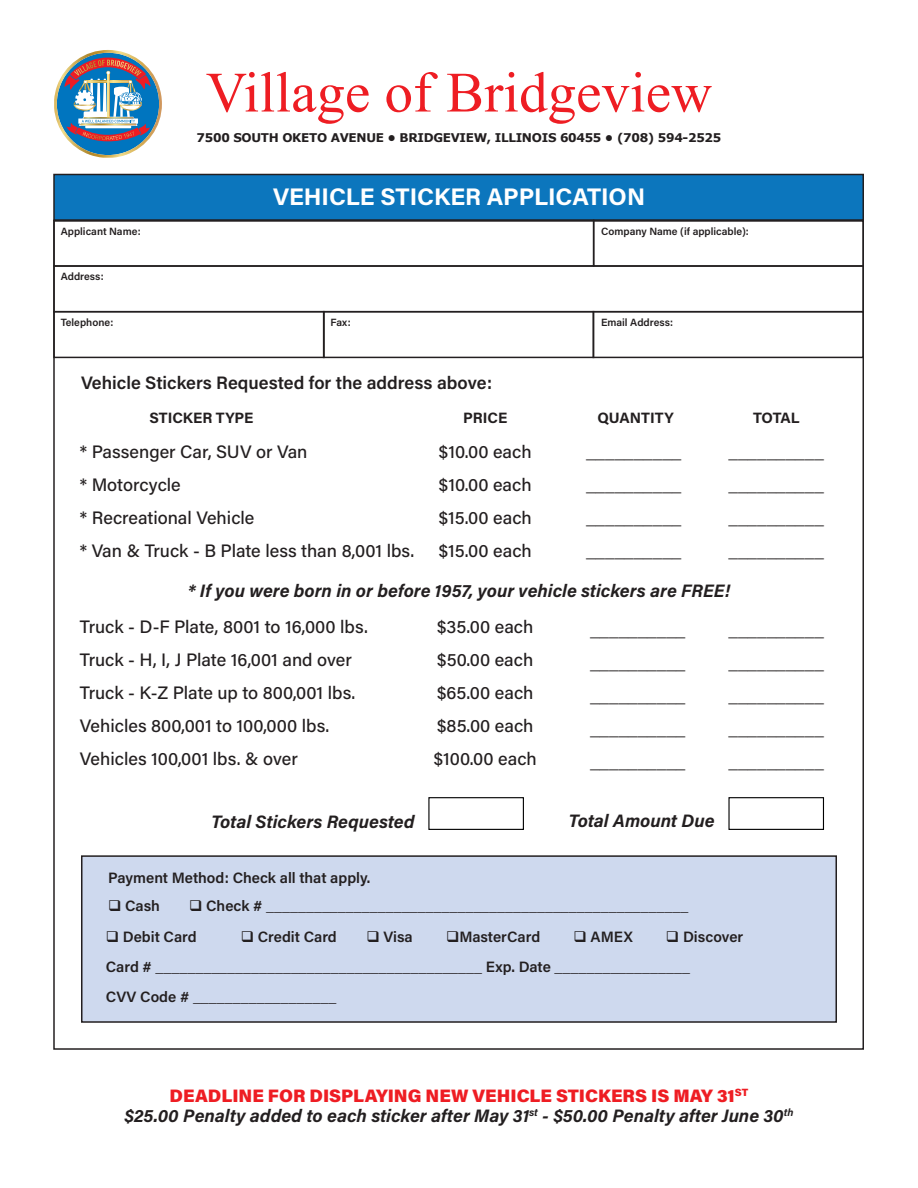
<style>
.page{position:relative;width:918px;height:1188px;background:#fff}
.page>*{position:absolute;margin:0;border:0;box-sizing:border-box;transform-origin:0 0}
.t1{font:57px "Times New Roman";color:#ee1d23}
.t2{font:700 24px "Acumin Pro";letter-spacing:-.005em;color:#fff}
.t3{font:500 18px "Acumin Pro";color:#231f20}
.t4{font:700 18px "Acumin Pro";color:#231f20}
.t5{font:italic 700 18px "Acumin Pro";color:#231f20}
.t6{font:900 18px "Acumin Pro";color:#ee1d23}
.t7{font:600 18px "Acumin Pro";color:#231f20}
.t8{font:600 15px "Acumin Pro";color:#231f20}
.t9{font:700 15px "Acumin Pro";letter-spacing:-.005em;color:#231f20}
.t10{font:700 12px "Verdana";letter-spacing:-.025em;color:#231f20}
.t11{font:600 10.5px "Acumin Pro";color:#231f20}
</style>
<div class="page">
<div style="left:54px;top:174px;width:809px;height:46px;background:#0c76bd"></div>
<div style="left:53px;top:311px;width:272px;height:47px;border:2px solid #231f20"></div>
<div style="left:323px;top:311px;width:271px;height:47px;border:2px solid #231f20"></div>
<div style="left:593px;top:311px;width:271px;height:47px;border:2px solid #231f20"></div>
<div style="left:53px;top:265px;width:811px;height:47px;border:2px solid #231f20"></div>
<div style="left:82px;top:856px;width:754px;height:166px;background:#ced9ee"></div>
<div style="left:81px;top:855px;width:756px;height:168px;border:2px solid #231f20"></div>
<div style="left:53px;top:174px;width:811px;height:47px;border:2px solid #231f20"></div>
<div style="left:57px;top:53px;width:102px;height:102px;background:#0075bf;border-radius:50%"></div>
<img style="left:57px;top:50px;width:102px;height:36px">
<img style="left:54px;top:86px;width:36px;height:69px">
<img style="left:126px;top:86px;width:36px;height:69px">
<img style="left:90px;top:152px;width:36px;height:6px">
<img style="left:64px;top:58px;width:87px;height:83px">
<div style="left:728px;top:797px;width:96px;height:33px;border:1px solid #000"></div>
<div style="left:428px;top:797px;width:96px;height:33px;border:1px solid #000"></div>
<p class="t1" style="left:206px;top:52px;width:508px">Village of Bridgeview</p>
<p class="t10" style="left:197px;top:130px;width:526px">7500 SOUTH OKETO AVENUE • BRIDGEVIEW, ILLINOIS 60455 • (708) 594-2525</p>
<p class="t2" style="left:273px;top:180px;width:374px">VEHICLE STICKER APPLICATION</p>
<p class="t11" style="left:601px;top:224px;width:149px">Company Name (if applicable):</p>
<p class="t11" style="left:61px;top:224px;width:81px">Applicant Name:</p>
<p class="t11" style="left:61px;top:269px;width:44px">Address:</p>
<p class="t11" style="left:61px;top:315px;width:54px">Telephone:</p>
<p class="t11" style="left:331px;top:315px;width:22px">Fax:</p>
<p class="t11" style="left:601px;top:315px;width:74px">Email Address:</p>
<p class="t7" style="left:81px;top:370px;width:413px">Vehicle Stickers Requested for the address above:</p>
<p class="t9" style="left:149px;top:407px;width:106px">STICKER TYPE</p>
<p class="t9" style="left:463px;top:407px;width:46px">PRICE</p>
<p class="t9" style="left:597px;top:407px;width:78px">QUANTITY</p>
<p class="t9" style="left:753px;top:407px;width:48px">TOTAL</p>
<p class="t3" style="left:80px;top:439px;width:229px">* Passenger Car, SUV or Van</p>
<p class="t3" style="left:80px;top:472px;width:102px">* Motorcycle</p>
<p class="t3" style="left:80px;top:505px;width:176px">* Recreational Vehicle</p>
<p class="t3" style="left:80px;top:538px;width:336px">* Van &amp; Truck - B Plate less than 8,001 lbs.</p>
<p class="t3" style="left:439px;top:439px;width:94px">$10.00 each</p>
<p class="t3" style="left:439px;top:472px;width:94px">$10.00 each</p>
<p class="t3" style="left:439px;top:505px;width:95px">$15.00 each</p>
<p class="t3" style="left:439px;top:538px;width:95px">$15.00 each</p>
<p class="t4" style="left:586px;top:439px;width:97px">__________</p>
<p class="t4" style="left:586px;top:472px;width:97px">__________</p>
<p class="t4" style="left:586px;top:505px;width:97px">__________</p>
<p class="t4" style="left:586px;top:538px;width:97px">__________</p>
<p class="t4" style="left:729px;top:439px;width:97px">__________</p>
<p class="t4" style="left:729px;top:472px;width:97px">__________</p>
<p class="t4" style="left:729px;top:505px;width:97px">__________</p>
<p class="t4" style="left:729px;top:538px;width:97px">__________</p>
<p class="t5" style="left:188px;top:578px;width:544px">* If you were born in or before 1957, your vehicle stickers are FREE!</p>
<p class="t3" style="left:80px;top:614px;width:289px">Truck - D-F Plate, 8001 to 16,000 lbs.</p>
<p class="t3" style="left:80px;top:647px;width:274px">Truck - H, I, J Plate 16,001 and over</p>
<p class="t3" style="left:80px;top:680px;width:277px">Truck - K-Z Plate up to 800,001 lbs.</p>
<p class="t3" style="left:80px;top:713px;width:251px">Vehicles 800,001 to 100,000 lbs.</p>
<p class="t3" style="left:80px;top:746px;width:219px">Vehicles 100,001 lbs. &amp; over</p>
<p class="t3" style="left:437px;top:614px;width:98px">$35.00 each</p>
<p class="t3" style="left:437px;top:647px;width:98px">$50.00 each</p>
<p class="t3" style="left:437px;top:680px;width:98px">$65.00 each</p>
<p class="t3" style="left:437px;top:713px;width:98px">$85.00 each</p>
<p class="t3" style="left:434px;top:746px;width:105px">$100.00 each</p>
<p class="t4" style="left:590px;top:617px;width:97px">__________</p>
<p class="t4" style="left:590px;top:650px;width:97px">__________</p>
<p class="t4" style="left:590px;top:683px;width:97px">__________</p>
<p class="t4" style="left:590px;top:716px;width:97px">__________</p>
<p class="t4" style="left:590px;top:749px;width:97px">__________</p>
<p class="t4" style="left:729px;top:617px;width:97px">__________</p>
<p class="t4" style="left:729px;top:650px;width:97px">__________</p>
<p class="t4" style="left:729px;top:683px;width:97px">__________</p>
<p class="t4" style="left:729px;top:716px;width:97px">__________</p>
<p class="t4" style="left:729px;top:749px;width:97px">__________</p>
<p class="t5" style="left:211px;top:809px;width:205px">Total Stickers Requested</p>
<p class="t5" style="left:569px;top:808px;width:147px">Total Amount Due</p>
<p class="t8" style="left:108px;top:867px;width:264px">Payment Method: Check all that apply.</p>
<p class="t8" style="left:108px;top:895px;width:53px">❑ Cash</p>
<p class="t8" style="left:189px;top:895px;width:501px">❑ Check # _____________________________________________________</p>
<p class="t8" style="left:106px;top:926px;width:92px">❑ Debit Card</p>
<p class="t8" style="left:241px;top:926px;width:98px">❑ Credit Card</p>
<p class="t8" style="left:366px;top:926px;width:48px">❑ Visa</p>
<p class="t8" style="left:446px;top:926px;width:96px">❑MasterCard</p>
<p class="t8" style="left:574px;top:926px;width:61px">❑ AMEX</p>
<p class="t8" style="left:666px;top:926px;width:79px">❑ Discover</p>
<p class="t8" style="left:106px;top:956px;width:586px">Card # _________________________________________ Exp. Date _________________</p>
<p class="t8" style="left:106px;top:986px;width:232px">CVV Code # __________________</p>
<p class="t6" style="left:170px;top:1083px;width:580px">DEADLINE FOR DISPLAYING NEW VEHICLE STICKERS IS MAY 31<sup>ST</sup></p>
<p class="t5" style="left:125px;top:1103px;width:670px">$25.00 Penalty added to each sticker after May 31<sup>st</sup> - $50.00 Penalty after June 30<sup>th</sup></p>
</div>
